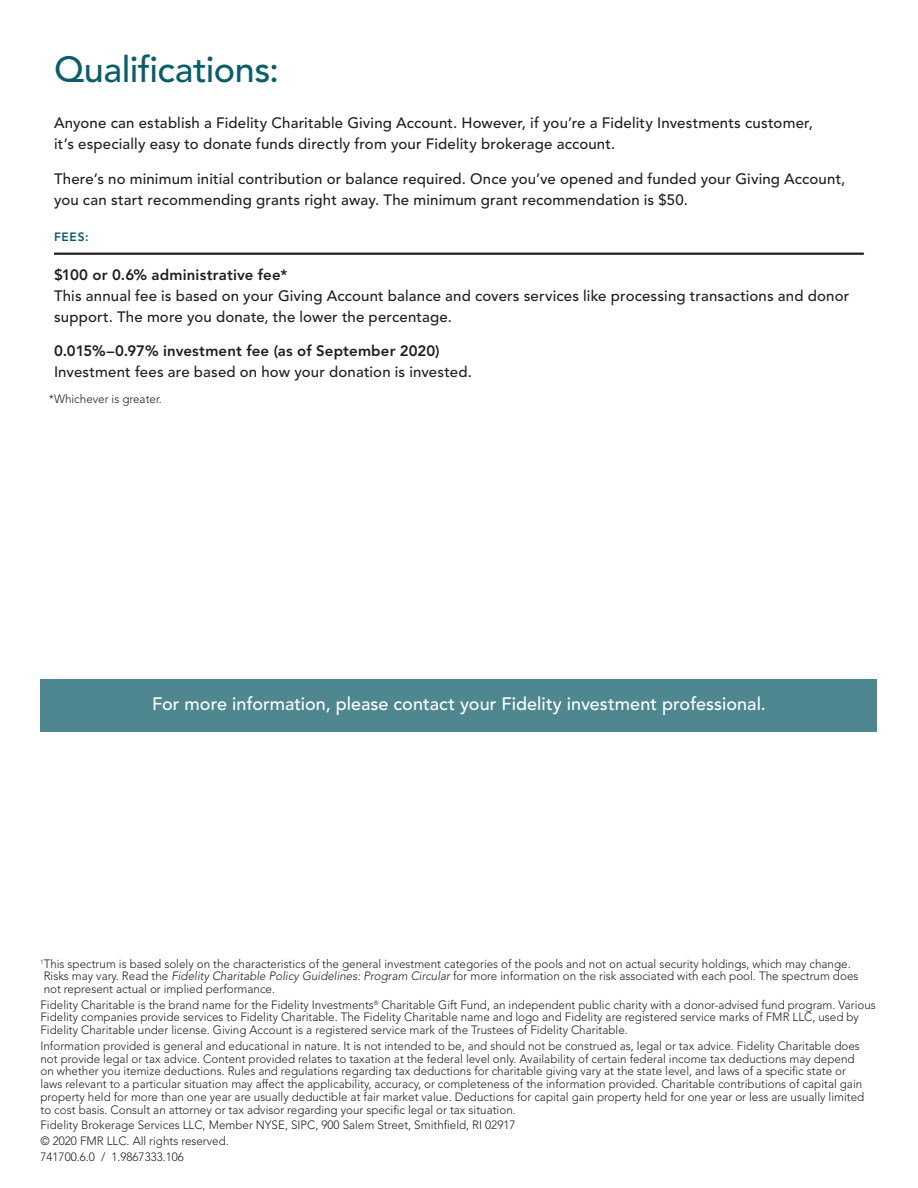
<style>
.page{position:relative;width:918px;height:1188px;background:#fff}
.page>*{position:absolute;margin:0;border:0;box-sizing:border-box;transform-origin:0 0}
.t1{font:500 36px "Avenir";letter-spacing:-.01em;color:#0a5e67}
.t2{font:500 18px "Avenir";color:#fff}
.t3{font:500 15px/21px "Avenir";letter-spacing:.01em;color:#231f20}
.t4{font:800 15px "Avenir";letter-spacing:.01em;color:#231f20}
.t5{font:300 12px/12.8px "Avenir";color:#231f20}
.t6{font:800 12px "Avenir";color:#0a5e67}
.s1{font-style:italic}
</style>
<div class="page">
<div style="left:40px;top:680px;width:838px;height:52px;background:#4e878f"></div>
<hr style="left:54px;top:253px;width:810px;height:2px;background:#231f20">
<h1 class="t1" style="left:54px;top:48px;width:227px">Qualifications:</h1>
<p class="t3" style="left:54px;top:113px;width:760px">Anyone can establish a Fidelity Charitable Giving Account. However, if you’re a Fidelity Investments customer, it’s especially easy to donate funds directly from your Fidelity brokerage account.</p>
<p class="t3" style="left:54px;top:168px;width:793px">There’s no minimum initial contribution or balance required. Once you’ve opened and funded your Giving Account, you can start recommending grants right away. The minimum grant recommendation is $50.</p>
<p class="t6" style="left:54px;top:229px;width:36px">FEES:</p>
<p class="t4" style="left:54px;top:265px;width:235px">$100 or 0.6% administrative fee*</p>
<p class="t3" style="left:54px;top:285px;width:797px">This annual fee is based on your Giving Account balance and covers services like processing transactions and donor support. The more you donate, the lower the percentage.</p>
<p class="t4" style="left:54px;top:342px;width:387px">0.015%–0.97% investment fee (as of September 2020)</p>
<p class="t3" style="left:54px;top:362px;width:419px">Investment fees are based on how your donation is invested.</p>
<p class="t5" style="left:49px;top:393px;width:114px">*Whichever is greater.</p>
<h2 class="t2" style="left:152px;top:693px;width:615px">For more information, please contact your Fidelity investment professional.</h2>
<p class="t5" style="left:40px;top:957px;width:819px"><sup>1</sup>This spectrum is based solely on the characteristics of the general investment categories of the pools and not on actual security holdings, which may change.<br>Risks may vary. Read the <span class="s1">Fidelity Charitable Policy Guidelines: Program Circular</span> for more information on the risk associated with each pool. The spectrum does not represent actual or implied performance.</p>
<p class="t5" style="left:40px;top:998px;width:837px">Fidelity Charitable is the brand name for the Fidelity Investments<sup>®</sup> Charitable Gift Fund, an independent public charity with a donor-advised fund program. Various<br>Fidelity companies provide services to Fidelity Charitable. The Fidelity Charitable name and logo and Fidelity are registered service marks of FMR LLC, used by<br>Fidelity Charitable under license. Giving Account is a registered service mark of the Trustees of Fidelity Charitable.</p>
<p class="t5" style="left:40px;top:1039px;width:825px">Information provided is general and educational in nature. It is not intended to be, and should not be construed as, legal or tax advice. Fidelity Charitable does not provide legal or tax advice. Content provided relates to taxation at the federal level only. Availability of certain federal income tax deductions may depend on whether you itemize deductions. Rules and regulations regarding tax deductions for charitable giving vary at the state level, and laws of a specific state or laws relevant to a particular situation may affect the applicability, accuracy, or completeness of the information provided. Charitable contributions of capital gain property held for more than one year are usually deductible at fair market value. Deductions for capital gain property held for one year or less are usually limited to cost basis. Consult an attorney or tax advisor regarding your specific legal or tax situation.</p>
<p class="t5" style="left:40px;top:1117px;width:477px;line-height:15.8px">Fidelity Brokerage Services LLC, Member NYSE, SIPC, 900 Salem Street, Smithfield, RI 02917 © 2020 FMR LLC. All rights reserved.<br>741700.6.0 / 1.9867333.106</p>
</div>
